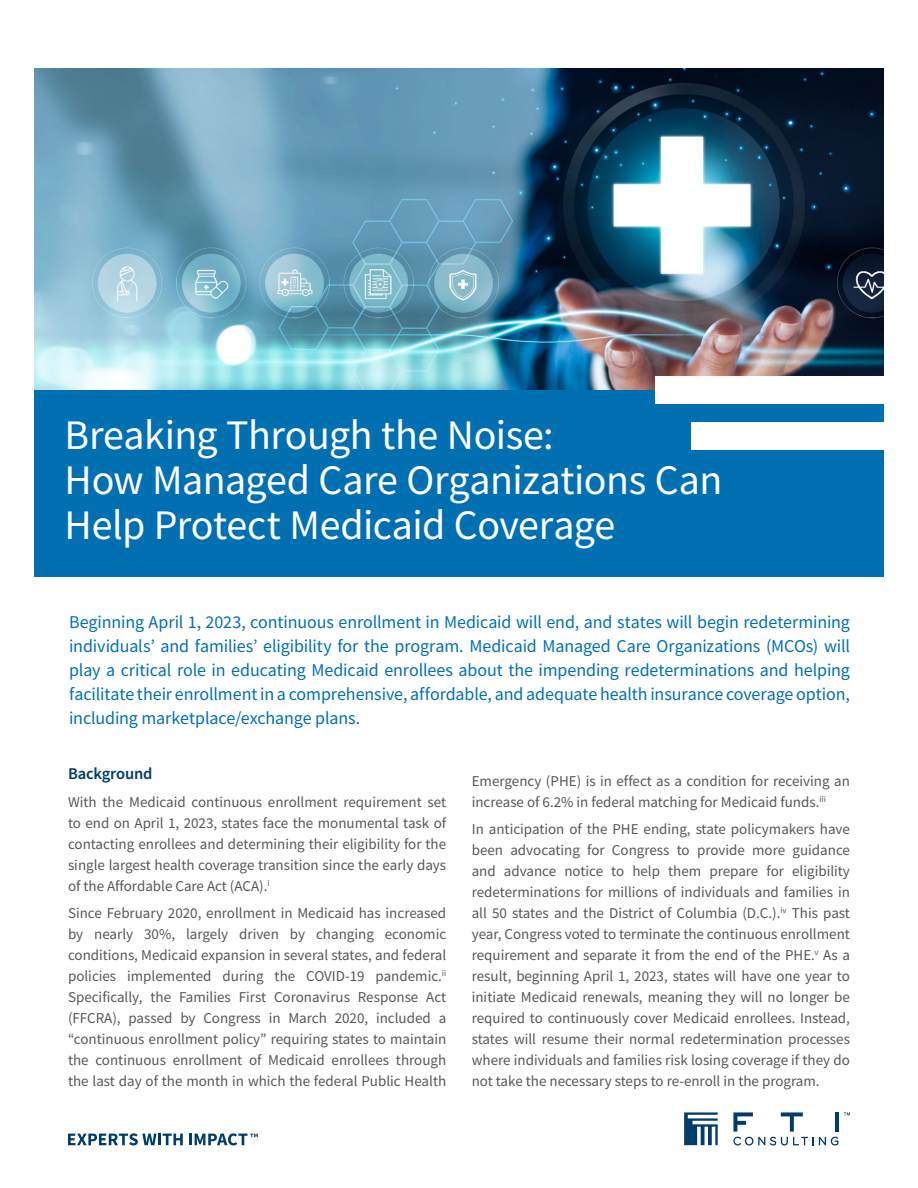
<style>
.page{position:relative;width:918px;height:1188px;background:#fff}
.page>*{position:absolute;margin:0;border:0;box-sizing:border-box;transform-origin:0 0}
.t1{font:42px/45px "Source Sans Pro";letter-spacing:-.01em;color:#fff}
.t2{font:18px/24px "Source Sans Pro";letter-spacing:-.01em;color:#0070b3;text-align:justify}
.t3{font:600 16.5px "Source Sans Pro";letter-spacing:-.01em;color:#003e69}
.t4{font:15px/21px "Source Sans Pro";color:#575756;text-align:justify}
</style>
<div class="page">
<img style="left:34px;top:68px;width:850px;height:322px">
<div style="left:34px;top:390px;width:850px;height:187px;background:#0070b3"></div>
<svg style="left:68px;top:1133px;width:115px;height:12px"></svg>
<svg style="left:189px;top:1133px;width:69px;height:12px"></svg>
<svg style="left:684px;top:1112px;width:34px;height:33px"></svg>
<svg style="left:844px;top:1112px;width:6px;height:3px"></svg>
<hr style="left:835px;top:1112px;width:4px;height:20px;background:#003e69">
<svg style="left:733px;top:1112px;width:105px;height:33px"></svg>
<div style="left:655px;top:376px;width:229px;height:28px;background:#fff"></div>
<div style="left:691px;top:422px;width:193px;height:27px;background:#fff"></div>
<h1 class="t1" style="left:65px;top:413px;width:659px">Breaking Through the Noise:<br>How Managed Care Organizations Can<br>Help Protect Medicaid Coverage</h1>
<p class="t2" style="left:69px;top:610px;width:782px">Beginning April 1, 2023, continuous enrollment in Medicaid will end, and states will begin redetermining individuals’ and families’ eligibility for the program. Medicaid Managed Care Organizations (MCOs) will play a critical role in educating Medicaid enrollees about the impending redeterminations and helping facilitate their enrollment in a comprehensive, affordable, and adequate health insurance coverage option, including marketplace/exchange plans.</p>
<p class="t3" style="left:68px;top:762px;width:86px">Background</p>
<p class="t4" style="left:68px;top:791px;width:380px">With the Medicaid continuous enrollment requirement set to end on April 1, 2023, states face the monumental task of contacting enrollees and determining their eligibility for the single largest health coverage transition since the early days of the Affordable Care Act (ACA).<sup>i</sup></p>
<p class="t4" style="left:68px;top:903px;width:380px">Since February 2020, enrollment in Medicaid has increased by nearly 30%, largely driven by changing economic conditions, Medicaid expansion in several states, and federal policies implemented during the COVID-19 pandemic.<sup>ii </sup>Specifically, the Families First Coronavirus Response Act (FFCRA), passed by Congress in March 2020, included a “continuous enrollment policy” requiring states to maintain the continuous enrollment of Medicaid enrollees through the last day of the month in which the federal Public Health</p>
<p class="t4" style="left:472px;top:770px;width:380px">Emergency (PHE) is in effect as a condition for receiving an increase of 6.2% in federal matching for Medicaid funds.<sup>iii</sup></p>
<p class="t4" style="left:472px;top:819px;width:380px">In anticipation of the PHE ending, state policymakers have been advocating for Congress to provide more guidance and advance notice to help them prepare for eligibility redeterminations for millions of individuals and families in all 50 states and the District of Columbia (D.C.).<sup>iv</sup> This past year, Congress voted to terminate the continuous enrollment requirement and separate it from the end of the PHE.<sup>v</sup> As a result, beginning April 1, 2023, states will have one year to initiate Medicaid renewals, meaning they will no longer be required to continuously cover Medicaid enrollees. Instead, states will resume their normal redetermination processes where individuals and families risk losing coverage if they do not take the necessary steps to re-enroll in the program.</p>
</div>
